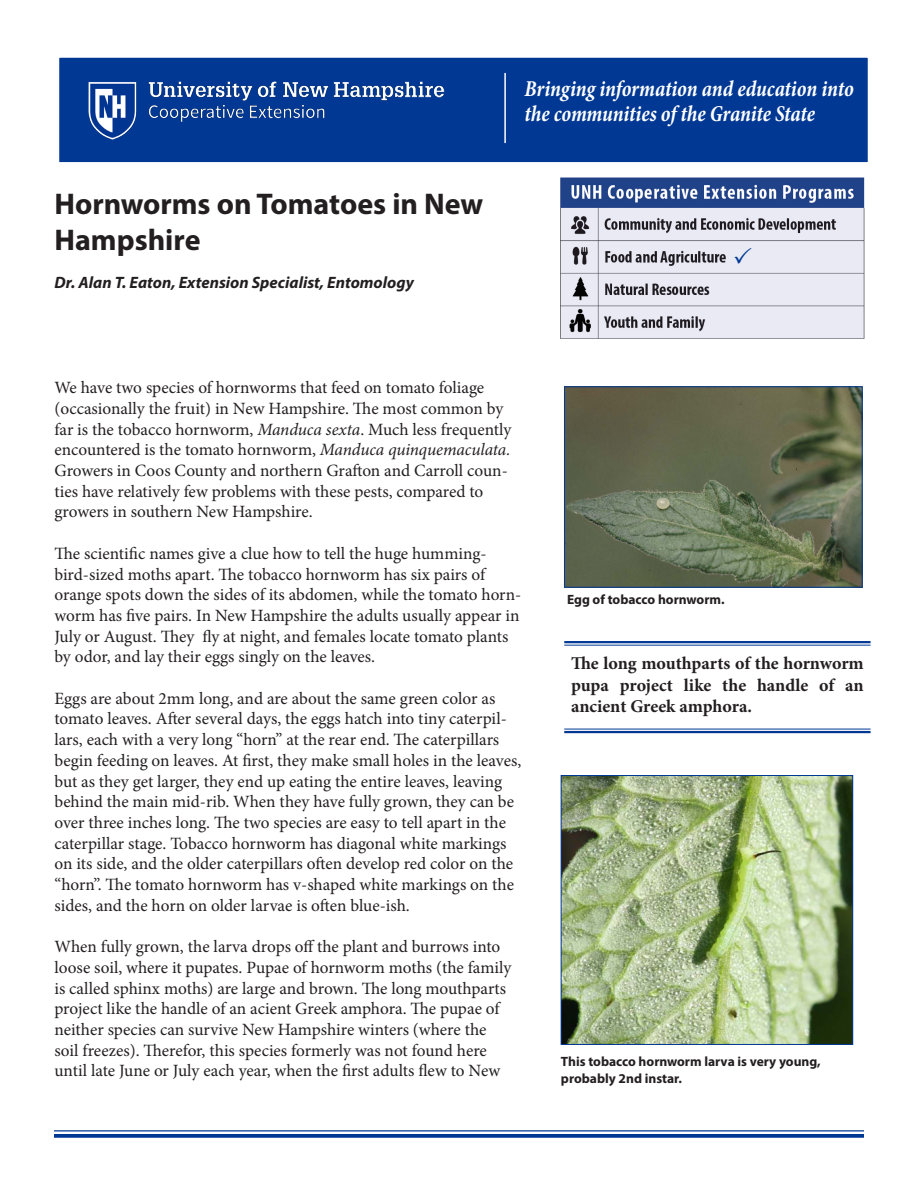
<style>
.page{position:relative;width:918px;height:1188px;background:#fff}
.page>*{position:absolute;margin:0;border:0;box-sizing:border-box;transform-origin:0 0}
.t1{font:700 30px/36px "Myriad Pro";color:#231f20}
.Body_No_Indent{font:italic 700 condensed 22.95px/25.2px "Minion Pro";letter-spacing:-.005em;color:#fff;scale:.92 1}
.Pull_quote{font:700 18px/21.6px "Minion Pro";color:#231f20;text-align:justify}
.Body_No_Indent-2{font:17.25px/20.7px "Minion Pro";letter-spacing:-.005em;color:#231f20}
.Author_Name{font:italic 700 16.5px "Myriad Pro";color:#231f20}
.Body_No_Indent-3{font:700 13.5px/16.2px "Myriad Pro";color:#231f20}
.s1{font-style:italic}
</style>
<div class="page">
<img style="left:561px;top:177px;width:304px;height:162px">
<img style="left:566px;top:389px;width:294px;height:196px">
<hr style="left:54px;top:1130px;width:810px;height:2px;background:#003894">
<svg style="left:54px;top:1134px;width:810px;height:4px;fill:#003894"></svg>
<div style="left:58px;top:56px;width:811px;height:108px;background:#003894;border:2px solid #fff"></div>
<hr style="left:564px;top:641px;width:307px;height:2px;background:#003894">
<hr style="left:564px;top:645px;width:307px;height:1px;background:#003894">
<hr style="left:564px;top:729px;width:307px;height:1px;background:#003894">
<hr style="left:564px;top:731px;width:307px;height:2px;background:#003894">
<hr style="left:504px;top:73px;width:2px;height:70px;background:#fff">
<img style="left:88px;top:81px;width:357px;height:59px">
<img style="left:563px;top:777px;width:288px;height:266px">
<div style="left:561px;top:775px;width:292px;height:270px;border:1px solid #003894"></div>
<svg style="left:735px;top:247px;width:16px;height:16px"></svg>
<p class="t1" style="left:54px;top:185px;width:430px">Hornworms on Tomatoes in New<br>Hampshire</p>
<p class="Author_Name" style="left:54px;top:272px;width:361px">Dr. Alan T. Eaton, Extension Specialist, Entomology</p>
<p class="Body_No_Indent" style="left:525px;top:76px;width:359px">Bringing information and education into the communities of the Granite State</p>
<p class="Body_No_Indent-2" style="left:54px;top:377px;width:458px">We have two species of hornworms that feed on tomato foliage (occasionally the fruit) in New Hampshire. The most common by far is the tobacco hornworm, <span class="s1">Manduca sexta</span>. Much less frequently encountered is the tomato hornworm, <span class="s1">Manduca quinquemaculata.<br></span>Growers in Coos County and northern Grafton and Carroll coun&shy;ties have relatively few problems with these pests, compared to growers in southern New Hampshire.</p>
<p class="Body_No_Indent-2" style="left:54px;top:543px;width:468px">The scientific names give a clue how to tell the huge humming&shy;bird-sized moths apart. The tobacco hornworm has six pairs of orange spots down the sides of its abdomen, while the tomato horn&shy;worm has five pairs. In New Hampshire the adults usually appear in July or August. They fly at night, and females locate tomato plants by odor, and lay their eggs singly on the leaves.</p>
<p class="Body_No_Indent-2" style="left:54px;top:688px;width:468px">Eggs are about 2mm long, and are about the same green color as tomato leaves. After several days, the eggs hatch into tiny caterpil&shy;lars, each with a very long “horn” at the rear end. The caterpillars begin feeding on leaves. At first, they make small holes in the leaves, but as they get larger, they end up eating the entire leaves, leaving behind the main mid-rib. When they have fully grown, they can be over three inches long. The two species are easy to tell apart in the caterpillar stage. Tobacco hornworm has diagonal white markings on its side, and the older caterpillars often develop red color on the “horn”. The tomato hornworm has v-shaped white markings on the sides, and the horn on older larvae is often blue-ish.</p>
<p class="Body_No_Indent-2" style="left:54px;top:936px;width:458px">When fully grown, the larva drops off the plant and burrows into loose soil, where it pupates. Pupae of hornworm moths (the family is called sphinx moths) are large and brown. The long mouthparts project like the handle of an acient Greek amphora. The pupae of neither species can survive New Hampshire winters (where the soil freezes). Therefor, this species formerly was not found here until late June or July each year, when the first adults flew to New</p>
<p class="Body_No_Indent-3" style="left:567px;top:591px;width:159px">Egg of tobacco hornworm.</p>
<p class="Pull_quote" style="left:571px;top:653px;width:294px">The long mouthparts of the hornworm pupa project like the handle of an ancient Greek amphora.</p>
<p class="Body_No_Indent-3" style="left:561px;top:1053px;width:261px">This tobacco hornworm larva is very young, probably 2nd instar.</p>
</div>
